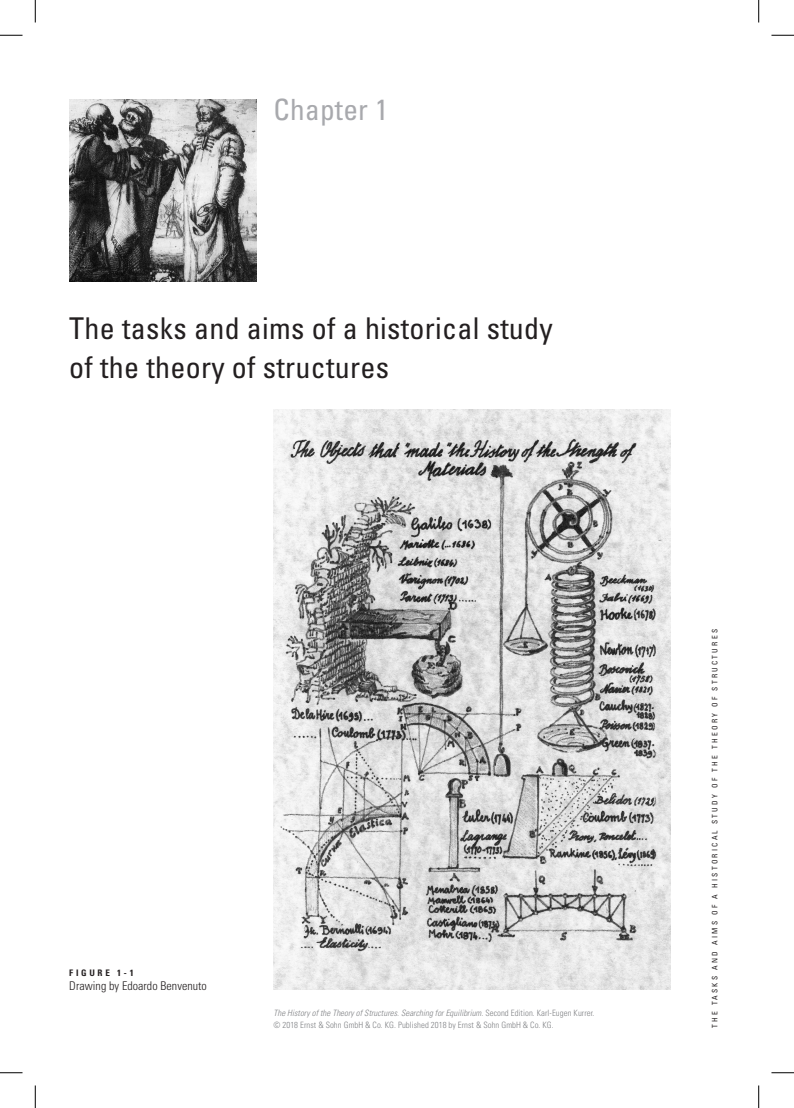
<style>
.page{position:relative;width:794px;height:1108px;background:#fff}
.page>*{position:absolute;margin:0;border:0;box-sizing:border-box;transform-origin:0 0}
.t1{font:condensed 30px/38.2px "Univers LT Std";letter-spacing:.01em;color:#231f20}
.t2{font:condensed 29.25px "Univers LT Std";color:#a8a9ad}
.t3{font:300 condensed 12px "Univers LT Std";letter-spacing:.005em;color:#231f20}
.t4{font:700 condensed 9px "Univers LT Std";letter-spacing:.3em;color:#231f20}
.t5{font:300 condensed 8.7px/12px "Univers LT Std";letter-spacing:.005em;color:#808285}
.t6{font:condensed 7.5px "Univers LT Std";letter-spacing:.3em;color:#231f20}
.s1{font-style:italic}
</style>
<div class="page">
<img style="left:273px;top:409px;width:397px;height:581px">
<img style="left:69px;top:99px;width:187px;height:183px">
<svg style="left:0;top:35px;width:22px;height:1px"></svg>
<svg style="left:771px;top:35px;width:22px;height:1px"></svg>
<svg style="left:0;top:1072px;width:22px;height:1px"></svg>
<svg style="left:771px;top:1072px;width:22px;height:1px"></svg>
<svg style="left:35px;top:0;width:1px;height:22px"></svg>
<svg style="left:35px;top:1085px;width:1px;height:23px"></svg>
<svg style="left:758px;top:0;width:1px;height:22px"></svg>
<svg style="left:758px;top:1085px;width:1px;height:23px"></svg>
<h2 class="t2" style="left:273px;top:91px;width:116px">Chapter 1</h2>
<h1 class="t1" style="left:69px;top:309px;width:485px">The tasks and aims of a historical study of the theory of structures</h1>
<p class="t4" style="left:69px;top:967px;width:66px">FIGURE 1-1</p>
<h3 class="t3" style="left:69px;top:978px;width:139px">Drawing by Edoardo Benvenuto</h3>
<p class="t5" style="left:273px;top:1007px;width:322px"><span class="s1">The History of the Theory of Structures. Searching for Equilibrium.</span> Second Edition. Karl-Eugen Kurrer. © 2018 Ernst &amp; Sohn GmbH &amp; Co. KG. Published 2018 by Ernst &amp; Sohn GmbH &amp; Co. KG.</p>
<p class="t6" style="left:709px;top:1028px;width:400px;rotate:-90deg">The t asks and aims of a hist orical st udy of t he t heory of st ruct ures</p>
</div>
